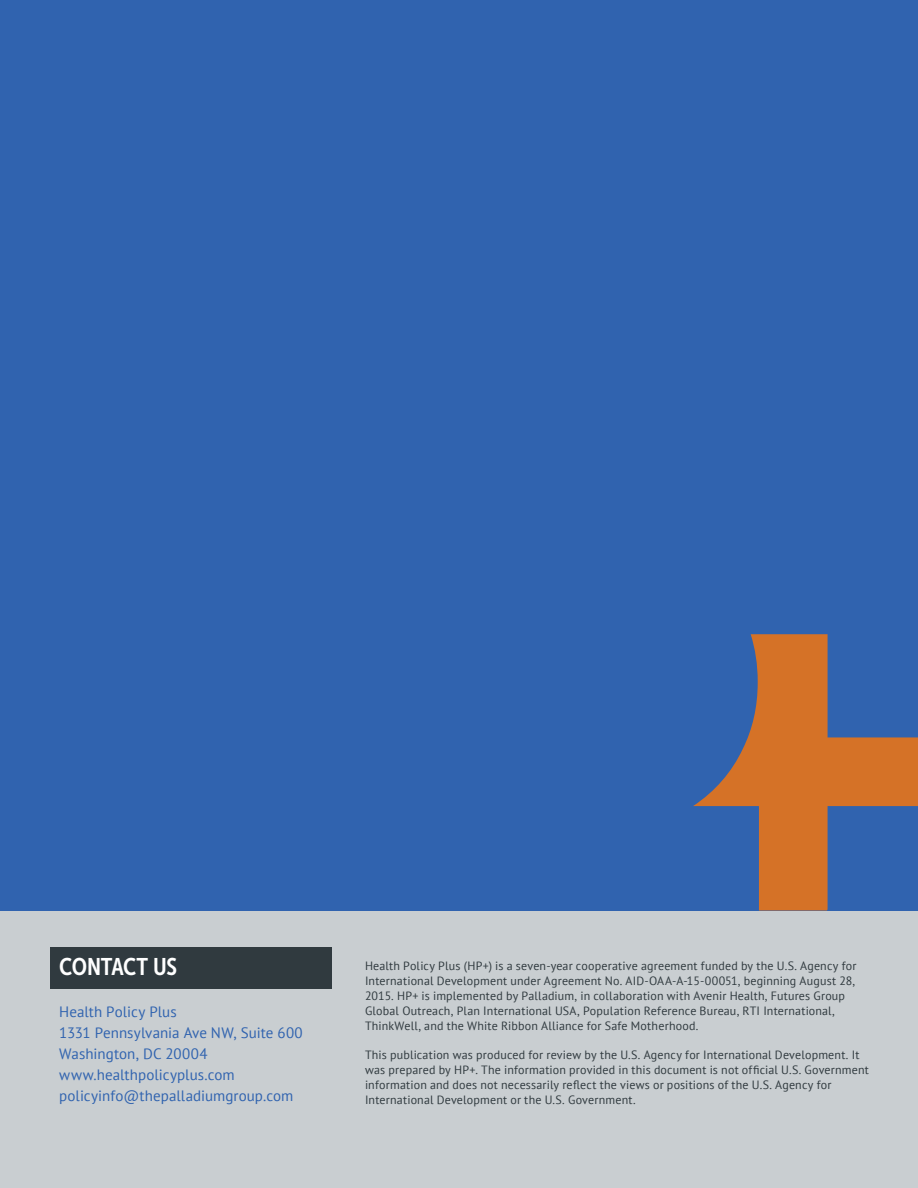
<style>
.page{position:relative;width:918px;height:1188px;background:#fff}
.page>*{position:absolute;margin:0;border:0;box-sizing:border-box;transform-origin:0 0}
.Contact_Us_Header{font:24px "Museo Sans Cond 700";letter-spacing:-.01em;color:#fff}
.Contact_Us_copy{font:15px/21px "PT Sans";letter-spacing:.005em;color:#3063af}
.Disclaimer{font:12px/15px "PT Sans";letter-spacing:.015em;color:#303a3f}
</style>
<div class="page">
<div style="left:0;top:910px;width:918px;height:278px;background:#c9ced1"></div>
<div style="left:50px;top:947px;width:282px;height:42px;background:#303a3f"></div>
<div style="left:0;top:0;width:918px;height:910px;background:#3063af"></div>
<svg style="left:693px;top:634px;width:225px;height:276px"></svg>
<p class="Contact_Us_Header" style="left:59px;top:954px;width:119px">CONTACT US</p>
<p class="Contact_Us_copy" style="left:59px;top:1001px;width:245px">Health Policy Plus<br>1331 Pennsylvania Ave NW, Suite 600<br>Washington, DC 20004 www.healthpolicyplus.com policyinfo@thepalladiumgroup.com</p>
<p class="Disclaimer" style="left:365px;top:958px;width:493px">Health Policy Plus (HP+) is a seven-year cooperative agreement funded by the U.S. Agency for International Development under Agreement No. AID-OAA-A-15-00051, beginning August 28, 2015. HP+ is implemented by Palladium, in collaboration with Avenir Health, Futures Group Global Outreach, Plan International USA, Population Reference Bureau, RTI International, ThinkWell, and the White Ribbon Alliance for Safe Motherhood.</p>
<p class="Disclaimer" style="left:365px;top:1047px;width:505px">This publication was produced for review by the U.S. Agency for International Development. It was prepared by HP+. The information provided in this document is not official U.S. Government information and does not necessarily reflect the views or positions of the U.S. Agency for International Development or the U.S. Government.</p>
</div>
